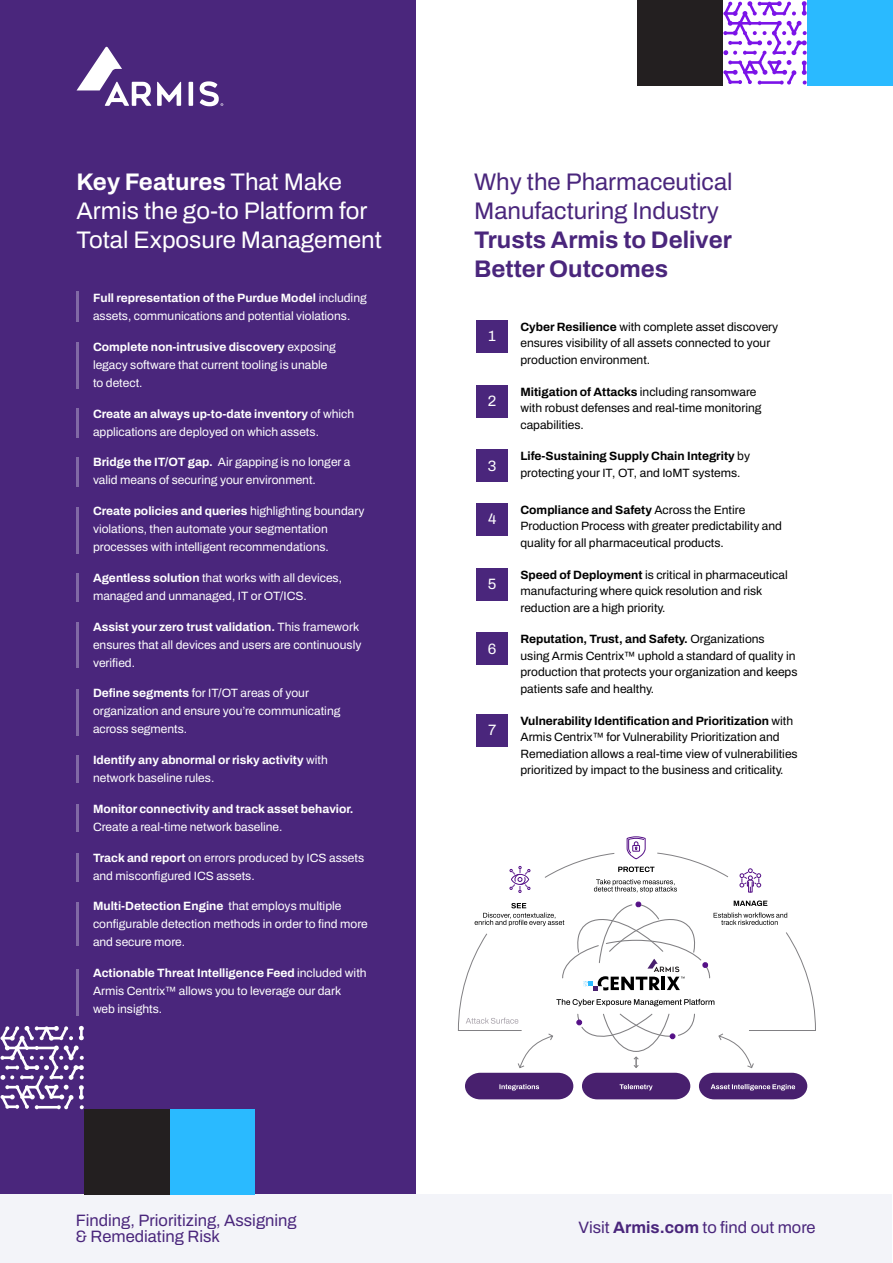
<style>
.page{position:relative;width:893px;height:1263px;background:#fff}
.page>*{position:absolute;margin:0;border:0;box-sizing:border-box;transform-origin:0 0}
.t1{font:24px/28.8px "Archivo";color:#fff}
.t2{font:24px/28.8px "Archivo";color:#4a267c}
.t3{font:700 24px/28.8px "Archivo";color:#4a267c}
.t4{font:16.5px/16.5px "Archivo";color:#4a267c}
.t5{font:15px "Archivo";color:#fff}
.t6{font:12px/18px "Archivo";color:#fff}
.t7{font:12px/16.5px "Archivo";color:#000}
.t8{font:700 12px/18px "Archivo";color:#fff}
.s1{font-weight:700}
.s2{font-weight:400}
</style>
<div class="page">
<div style="left:0;top:0;width:415px;height:1216px;background:#4a267c"></div>
<div style="left:0;top:1195px;width:891px;height:68px;background:#f3f4f9"></div>
<div style="left:170px;top:1110px;width:85px;height:85px;background:#2abaff"></div>
<div style="left:808px;top:0;width:85px;height:85px;background:#2abaff"></div>
<svg style="left:723px;top:1px;width:84px;height:84px"></svg>
<div style="left:638px;top:0;width:85px;height:85px;background:#231f20"></div>
<div style="left:85px;top:1110px;width:85px;height:85px;background:#231f20"></div>
<svg style="left:0;top:1026px;width:84px;height:83px"></svg>
<svg style="left:77px;top:47px;width:74px;height:59px"></svg>
<svg style="left:157px;top:82px;width:24px;height:24px"></svg>
<svg style="left:189px;top:82px;width:4px;height:24px"></svg>
<svg style="left:200px;top:81px;width:23px;height:25px"></svg>
<div style="left:476px;top:320px;width:32px;height:32px;background:#4a267c"></div>
<div style="left:476px;top:385px;width:32px;height:32px;background:#4a267c"></div>
<div style="left:476px;top:450px;width:32px;height:32px;background:#4a267c"></div>
<div style="left:476px;top:503px;width:32px;height:32px;background:#4a267c"></div>
<div style="left:476px;top:568px;width:32px;height:32px;background:#4a267c"></div>
<div style="left:476px;top:633px;width:32px;height:32px;background:#4a267c"></div>
<div style="left:476px;top:714px;width:32px;height:32px;background:#4a267c"></div>
<hr style="left:77px;top:291px;width:2px;height:31px;background:#f3f4f9">
<hr style="left:77px;top:342px;width:2px;height:47px;background:#f3f4f9">
<hr style="left:77px;top:408px;width:2px;height:29px;background:#f3f4f9">
<hr style="left:77px;top:458px;width:2px;height:29px;background:#f3f4f9">
<hr style="left:77px;top:507px;width:2px;height:46px;background:#f3f4f9">
<hr style="left:77px;top:622px;width:2px;height:45px;background:#f3f4f9">
<hr style="left:77px;top:756px;width:2px;height:27px;background:#f3f4f9">
<hr style="left:77px;top:804px;width:2px;height:28px;background:#f3f4f9">
<hr style="left:77px;top:853px;width:2px;height:28px;background:#f3f4f9">
<hr style="left:77px;top:902px;width:2px;height:44px;background:#f3f4f9">
<hr style="left:77px;top:969px;width:2px;height:46px;background:#f3f4f9">
<hr style="left:77px;top:689px;width:2px;height:46px;background:#f3f4f9">
<hr style="left:77px;top:573px;width:2px;height:29px;background:#f3f4f9">
<svg style="left:544px;top:836px;width:184px;height:57px"></svg>
<svg style="left:739px;top:868px;width:22px;height:24px"></svg>
<svg style="left:458px;top:900px;width:358px;height:199px"></svg>
<svg style="left:510px;top:866px;width:20px;height:27px"></svg>
<h1 class="t1" style="left:77px;top:167px;width:307px"><span class="s1">Key Features</span> That Make<br>Armis the go-to Platform for<br>Total Exposure Management</h1>
<h1 class="t2" style="left:474px;top:167px;width:260px">Why the Pharmaceutical<br>Manufacturing Industry</h1>
<h1 class="t3" style="left:474px;top:225px;width:259px">Trusts Armis to Deliver<br>Better Outcomes</h1>
<p class="t6" style="left:93px;top:289px;width:275px"><span class="s1">Full representation of the Purdue Model</span> including assets, communications and potential violations.</p>
<p class="t6" style="left:93px;top:338px;width:244px"><span class="s1">Complete non-intrusive discovery</span> exposing legacy software that current tooling is unable to detect.</p>
<p class="t6" style="left:93px;top:404px;width:263px"><span class="s1">Create an always up-to-date inventory</span> of which applications are deployed on which assets.</p>
<p class="t6" style="left:93px;top:453px;width:259px"><span class="s1">Bridge the IT/OT gap.</span> Air gapping is no longer a valid means of securing your environment.</p>
<p class="t6" style="left:93px;top:502px;width:273px"><span class="s1">Create policies and queries</span> highlighting boundary violations, then automate your segmentation processes with intelligent recommendations.</p>
<p class="t6" style="left:93px;top:569px;width:251px"><span class="s1">Agentless solution</span> that works with all devices, managed and unmanaged, IT or OT/ICS.</p>
<p class="t6" style="left:93px;top:617px;width:270px"><span class="s1">Assist your zero trust validation.</span> This framework ensures that all devices and users are continuously verified.</p>
<p class="t6" style="left:93px;top:684px;width:249px"><span class="s1">Define segments</span> for IT/OT areas of your organization and ensure you’re communicating across segments.</p>
<p class="t8" style="left:93px;top:751px;width:236px">Identify any abnormal or risky activity <span class="s2">with network baseline rules.</span></p>
<p class="t8" style="left:93px;top:800px;width:262px">Monitor connectivity and track asset behavior.</p>
<p class="t6" style="left:93px;top:818px;width:191px">Create a real-time network baseline.</p>
<p class="t6" style="left:93px;top:848px;width:273px"><span class="s1">Track and report</span> on errors produced by ICS assets and misconfigured ICS assets.</p>
<p class="t6" style="left:93px;top:897px;width:276px"><span class="s1">Multi-Detection Engine</span> that employs multiple configurable detection methods in order to find more and secure more.</p>
<p class="t6" style="left:93px;top:964px;width:275px"><span class="s1">Actionable Threat Intelligence Feed</span> included with<br>Armis Centrix™ allows you to leverage our dark<br>web insights.</p>
<p class="t5" style="left:488px;top:325px;width:9px">1</p>
<p class="t5" style="left:488px;top:390px;width:10px">2</p>
<p class="t5" style="left:488px;top:455px;width:10px">3</p>
<p class="t5" style="left:488px;top:508px;width:10px">4</p>
<p class="t5" style="left:488px;top:573px;width:10px">5</p>
<p class="t5" style="left:488px;top:638px;width:10px">6</p>
<p class="t5" style="left:488px;top:719px;width:10px">7</p>
<p class="t7" style="left:520px;top:318px;width:259px"><span class="s1">Cyber Resilience</span> with complete asset discovery ensures visibility of all assets connected to your production environment.</p>
<p class="t7" style="left:520px;top:383px;width:243px"><span class="s1">Mitigation of Attacks</span> including ransomware with robust defenses and real-time monitoring capabilities.</p>
<p class="t7" style="left:520px;top:448px;width:231px"><span class="s1">Life-Sustaining Supply Chain Integrity</span> by protecting your IT, OT, and IoMT systems.</p>
<p class="t7" style="left:520px;top:501px;width:263px"><span class="s1">Compliance and Safety</span> Across the Entire<br>Production Process with greater predictability and quality for all pharmaceutical products.</p>
<p class="t7" style="left:520px;top:566px;width:269px"><span class="s1">Speed of Deployment</span> is critical in pharmaceutical manufacturing where quick resolution and risk reduction are a high priority.</p>
<p class="t7" style="left:520px;top:631px;width:279px"><span class="s1">Reputation, Trust, and Safety.</span> Organizations<br>using Armis Centrix™ uphold a standard of quality in production that protects your organization and keeps patients safe and healthy.</p>
<p class="t7" style="left:520px;top:712px;width:279px"><span class="s1">Vulnerability Identification and Prioritization</span> with Armis Centrix™ for Vulnerability Prioritization and Remediation allows a real-time view of vulnerabilities prioritized by impact to the business and criticality.</p>
<h2 class="t4" style="left:76px;top:1212px;width:222px">Finding, Prioritizing, Assigning &amp; Remediating Risk</h2>
<h2 class="t4" style="left:578px;top:1219px;width:239px">Visit <span class="s1">Armis.com</span> to find out more</h2>
</div>
